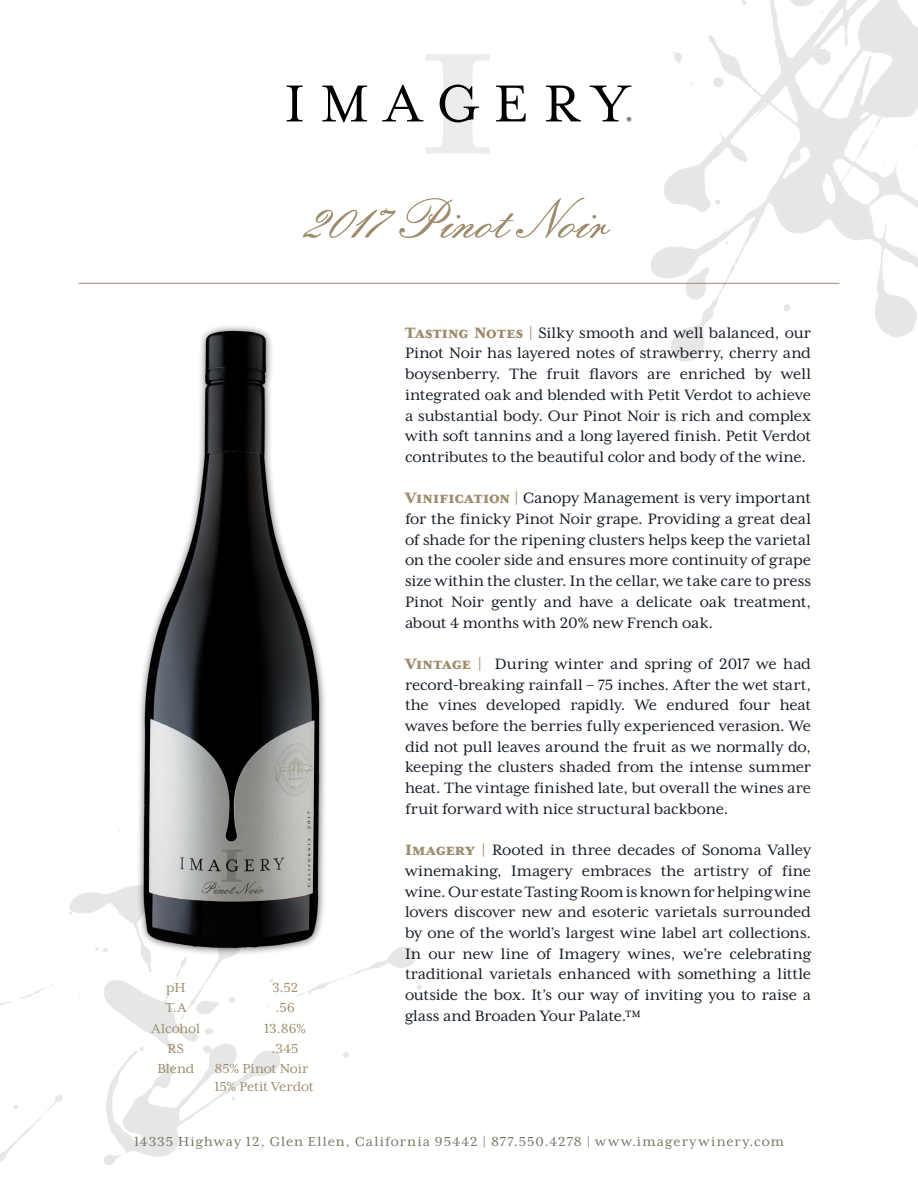
<style>
.page{position:relative;width:918px;height:1188px;background:#fff}
.page>*{position:absolute;margin:0;border:0;box-sizing:border-box;transform-origin:0 0}
.t1{font:54px "Embassy BT";letter-spacing:-.01em;color:#9e8c6d}
.t2{font:17.25px/20.7px "Mrs Eaves XL Serif OT";letter-spacing:-.005em;color:#151e28;text-align:justify}
.t3{font:15px "Mrs Eaves XL Serif OT";letter-spacing:.07em;color:#767561}
.t4{font:15px "Mrs Eaves XL Serif OT";letter-spacing:-.01em;color:#9e8c6d}
.s1{font-weight:800;color:#9e8c6d}
</style>
<div class="page">
<img style="left:0;top:822px;width:422px;height:343px">
<img style="left:556px;top:0;width:362px;height:362px">
<svg style="left:287px;top:86px;width:16px;height:35px"></svg>
<svg style="left:322px;top:86px;width:45px;height:36px"></svg>
<svg style="left:382px;top:54px;width:108px;height:100px"></svg>
<svg style="left:496px;top:86px;width:30px;height:35px"></svg>
<svg style="left:546px;top:86px;width:35px;height:35px"></svg>
<svg style="left:590px;top:86px;width:41px;height:35px"></svg>
<div style="left:136px;top:323px;width:191px;height:633px;background:#231f20;opacity:.75"></div>
<img style="left:136px;top:324px;width:189px;height:626px">
<hr style="left:79px;top:283px;width:760px;height:1px;background:#9e8c6d">
<p class="t1" style="left:306px;top:186px;width:303px">2017 Pinot Noir</p>
<p class="t4" style="left:166px;top:980px;width:21px">pH</p>
<p class="t4" style="left:272px;top:980px;width:28px">3.52</p>
<p class="t4" style="left:166px;top:1000px;width:22px">T.A</p>
<p class="t4" style="left:276px;top:1000px;width:20px">.56</p>
<p class="t4" style="left:152px;top:1021px;width:50px">Alcohol</p>
<p class="t4" style="left:264px;top:1021px;width:43px">13.86%</p>
<p class="t4" style="left:168px;top:1041px;width:18px">RS</p>
<p class="t4" style="left:272px;top:1041px;width:29px">.345</p>
<p class="t4" style="left:158px;top:1061px;width:38px">Blend</p>
<p class="t4" style="left:214px;top:1061px;width:96px">85% Pinot Noir</p>
<p class="t4" style="left:214px;top:1079px;width:101px">15% Petit Verdot</p>
<p class="t2" style="left:405px;top:322px;width:408px"><span class="s1">Tasting Notes |</span> Silky smooth and well balanced, our Pinot Noir has layered notes of strawberry, cherry and boysenberry. The fruit flavors are enriched by well integrated oak and blended with Petit Verdot to achieve a substantial body. Our Pinot Noir is rich and complex with soft tannins and a long layered finish. Petit Verdot contributes to the beautiful color and body of the wine.</p>
<p class="t2" style="left:405px;top:488px;width:408px"><span class="s1">Vinification |</span> Canopy Management is very important for the finicky Pinot Noir grape. Providing a great deal of shade for the ripening clusters helps keep the varietal on the cooler side and ensures more continuity of grape size within the cluster. In the cellar, we take care to press Pinot Noir gently and have a delicate oak treatment, about 4 months with 20% new French oak.</p>
<p class="t2" style="left:405px;top:653px;width:408px"><span class="s1">Vintage |</span> During winter and spring of 2017 we had record-breaking rainfall – 75 inches. After the wet start, the vines developed rapidly. We endured four heat waves before the berries fully experienced verasion. We did not pull leaves around the fruit as we normally do, keeping the clusters shaded from the intense summer heat. The vintage finished late, but overall the wines are fruit forward with nice structural backbone.</p>
<p class="t2" style="left:405px;top:840px;width:408px"><span class="s1">Imagery |</span> Rooted in three decades of Sonoma Valley winemaking, Imagery embraces the artistry of fine wine. Our estate Tasting Room is known for helping wine lovers discover new and esoteric varietals surrounded by one of the world’s largest wine label art collections.<br>In our new line of Imagery wines, we’re celebrating traditional varietals enhanced with something a little outside the box. It’s our way of inviting you to raise a glass and Broaden Your Palate.™</p>
<p class="t3" style="left:134px;top:1134px;width:651px">14335 Highway 12, Glen Ellen, California 95442 | 877.550.4278 | www.imagerywinery.com</p>
</div>
